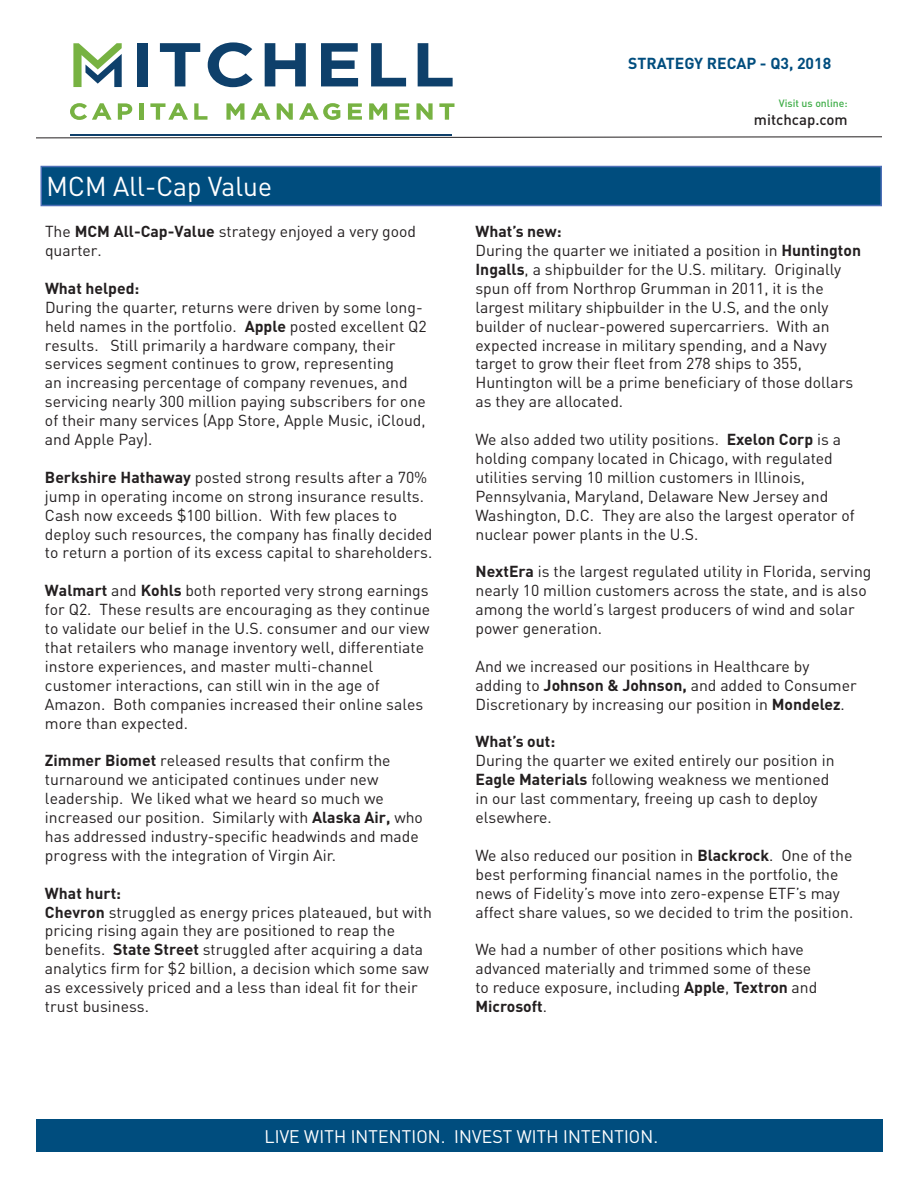
<style>
.page{position:relative;width:918px;height:1188px;background:#fff}
.page>*{position:absolute;margin:0;border:0;box-sizing:border-box;transform-origin:0 0}
.t1{font:27px "DIN Pro";color:#fff}
.t2{font:18px "DIN Pro";color:#fff}
.t3{font:15.75px/18.9px "DIN Pro";color:#231f20}
.t4{font:700 15.75px "DIN Pro";color:#231f20}
.t5{font:700 15.75px "DIN Pro";color:#004d7e}
.t6{font:500 15px "DIN Pro";color:#231f20}
.t7{font:500 10.5px "DIN Pro";color:#40ae49}
.s1{font-weight:700}
</style>
<div class="page">
<svg style="left:36px;top:136px;width:846px;height:3px"></svg>
<div style="left:36px;top:1120px;width:846px;height:32px;background:#004d7e"></div>
<div style="left:41px;top:167px;width:840px;height:39px;background:#004d7e"></div>
<div style="left:40px;top:166px;width:842px;height:40px;border:2px solid #4e70b7"></div>
<svg style="left:73px;top:43px;width:49px;height:44px"></svg>
<div style="left:137px;top:43px;width:11px;height:43px;background:#0e406b"></div>
<svg style="left:160px;top:43px;width:40px;height:43px"></svg>
<svg style="left:208px;top:42px;width:45px;height:45px"></svg>
<svg style="left:265px;top:43px;width:41px;height:43px"></svg>
<svg style="left:321px;top:43px;width:37px;height:43px"></svg>
<svg style="left:371px;top:43px;width:35px;height:43px"></svg>
<svg style="left:418px;top:43px;width:35px;height:43px"></svg>
<svg style="left:70px;top:103px;width:42px;height:17px"></svg>
<svg style="left:118px;top:103px;width:14px;height:17px"></svg>
<hr style="left:139px;top:103px;width:4px;height:17px;background:#77b242">
<svg style="left:150px;top:103px;width:38px;height:17px"></svg>
<svg style="left:194px;top:103px;width:13px;height:17px"></svg>
<svg style="left:226px;top:103px;width:18px;height:17px"></svg>
<svg style="left:251px;top:103px;width:19px;height:17px"></svg>
<svg style="left:277px;top:103px;width:16px;height:17px"></svg>
<svg style="left:299px;top:103px;width:41px;height:17px"></svg>
<svg style="left:348px;top:103px;width:14px;height:17px"></svg>
<svg style="left:369px;top:103px;width:18px;height:17px"></svg>
<svg style="left:395px;top:103px;width:14px;height:17px"></svg>
<svg style="left:416px;top:103px;width:17px;height:17px"></svg>
<svg style="left:439px;top:103px;width:16px;height:17px"></svg>
<hr style="left:71px;top:135px;width:381px;height:1px;background:#0e406b">
<p class="t5" style="left:628px;top:57px;width:205px">STRATEGY RECAP - Q3, 2018</p>
<h1 class="t1" style="left:46px;top:177px;width:228px">MCM All-Cap Value</h1>
<p class="t3" style="left:45px;top:224px;width:373px">The <span class="s1">MCM All-Cap-Value</span> strategy enjoyed a very good quarter.</p>
<p class="t4" style="left:45px;top:283px;width:96px">What helped:</p>
<p class="t3" style="left:45px;top:300px;width:383px">During the quarter, returns were driven by some long&shy;held names in the portfolio. <span class="s1">Apple</span> posted excellent Q2 results. Still primarily a hardware company, their services segment continues to grow, representing<br>an increasing percentage of company revenues, and servicing nearly 300 million paying subscribers for one of their many services (App Store, Apple Music, iCloud, and Apple Pay).</p>
<p class="t3" style="left:45px;top:470px;width:389px"><span class="s1">Berkshire Hathaway</span> posted strong results after a 70% jump in operating income on strong insurance results.<br>Cash now exceeds $100 billion. With few places to deploy such resources, the company has finally decided to return a portion of its excess capital to shareholders.</p>
<p class="t3" style="left:45px;top:583px;width:387px"><span class="s1">Walmart</span> and <span class="s1">Kohls</span> both reported very strong earnings for Q2. These results are encouraging as they continue to validate our belief in the U.S. consumer and our view that retailers who manage inventory well, differentiate instore experiences, and master multi-channel customer interactions, can still win in the age of Amazon. Both companies increased their online sales more than expected.</p>
<p class="t3" style="left:45px;top:753px;width:379px"><span class="s1">Zimmer Biomet</span> released results that confirm the turnaround we anticipated continues under new leadership. We liked what we heard so much we increased our position. Similarly with <span class="s1">Alaska Air,</span> who has addressed industry-specific headwinds and made progress with the integration of Virgin Air.</p>
<p class="t3" style="left:45px;top:885px;width:388px"><span class="s1">What hurt:<br>Chevron</span> struggled as energy prices plateaued, but with pricing rising again they are positioned to reap the benefits. <span class="s1">State Street</span> struggled after acquiring a data analytics firm for $2 billion, a decision which some saw as excessively priced and a less than ideal fit for their trust business.</p>
<p class="t7" style="left:779px;top:98px;width:70px">Visit us online:</p>
<p class="t6" style="left:754px;top:111px;width:95px">mitchcap.com</p>
<p class="t3" style="left:476px;top:224px;width:387px"><span class="s1">What’s new:<br></span>During the quarter we initiated a position in <span class="s1">Huntington Ingalls</span>, a shipbuilder for the U.S. military. Originally spun off from Northrop Grumman in 2011, it is the largest military shipbuilder in the U.S, and the only builder of nuclear-powered supercarriers. With an expected increase in military spending, and a Navy target to grow their fleet from 278 ships to 355, Huntington will be a prime beneficiary of those dollars as they are allocated.</p>
<p class="t3" style="left:476px;top:432px;width:381px">We also added two utility positions. <span class="s1">Exelon Corp</span> is a holding company located in Chicago, with regulated utilities serving 10 million customers in Illinois, Pennsylvania, Maryland, Delaware New Jersey and Washington, D.C. They are also the largest operator of nuclear power plants in the U.S.</p>
<p class="t3" style="left:476px;top:564px;width:397px"><span class="s1">NextEra</span> is the largest regulated utility in Florida, serving nearly 10 million customers across the state, and is also among the world’s largest producers of wind and solar power generation.</p>
<p class="t3" style="left:476px;top:659px;width:383px">And we increased our positions in Healthcare by adding to <span class="s1">Johnson &amp; Johnson,</span> and added to Consumer<br>Discretionary by increasing our position in <span class="s1">Mondelez</span>.</p>
<p class="t4" style="left:476px;top:736px;width:81px">What’s out:</p>
<p class="t3" style="left:476px;top:753px;width:361px">During the quarter we exited entirely our position in <span class="s1">Eagle Materials</span> following weakness we mentioned in our last commentary, freeing up cash to deploy elsewhere.</p>
<p class="t3" style="left:476px;top:848px;width:379px">We also reduced our position in <span class="s1">Blackrock</span>. One of the best performing financial names in the portfolio, the news of Fidelity’s move into zero-expense ETF’s may affect share values, so we decided to trim the position.</p>
<p class="t3" style="left:476px;top:942px;width:343px">We had a number of other positions which have advanced materially and trimmed some of these to reduce exposure, including <span class="s1">Apple</span>, <span class="s1">Textron</span> and <span class="s1">Microsoft</span>.</p>
<p class="t2" style="left:265px;top:1130px;width:395px">LIVE WITH INTENTION. INVEST WITH INTENTION.</p>
</div>
